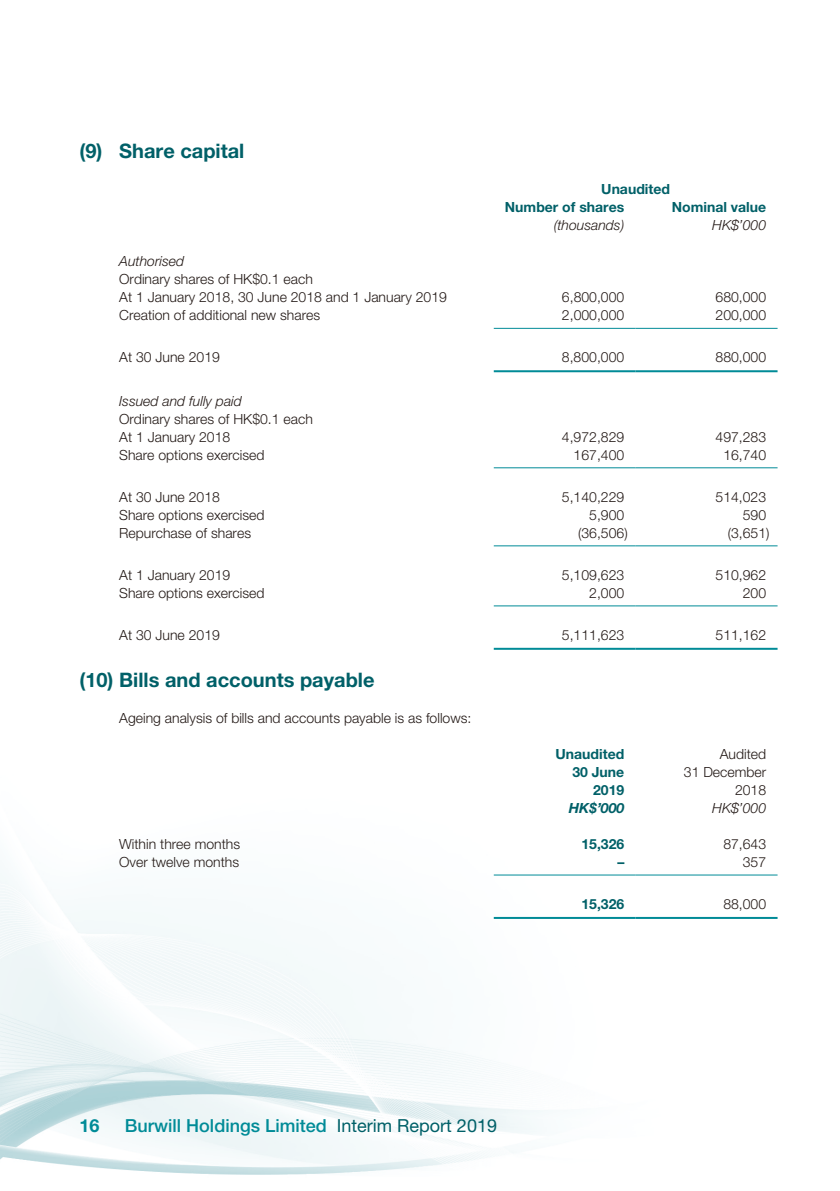
<style>
.page{position:relative;width:840px;height:1191px;background:#fff}
.page>*{position:absolute;margin:0;border:0;box-sizing:border-box;transform-origin:0 0}
.t1{font:700 20px "Helvetica Neue LT Std";color:#006068}
.t2{font:500 18px "Helvetica Neue LT Std";color:#008b97}
.t3{font:700 18px "Helvetica Neue LT Std";color:#008b97}
.t4{font:300 14px/18px "Helvetica Neue LT Std";color:#231916}
.t5{font:700 14px/18px "Helvetica Neue LT Std";color:#006068}
.t6{font:italic 300 14px "Helvetica Neue LT Std";color:#231916}
.t7{font:italic 700 14px "Helvetica Neue LT Std";color:#006068}
.s1{font-weight:400;color:#006068}
</style>
<div class="page">
<img style="left:0;top:327px;width:778px;height:848px">
<hr style="left:493px;top:328px;width:142px;height:1px;background:#008b97">
<hr style="left:635px;top:328px;width:142px;height:1px;background:#008b97">
<hr style="left:493px;top:370px;width:142px;height:2px;background:#008b97">
<hr style="left:635px;top:370px;width:142px;height:2px;background:#008b97">
<hr style="left:493px;top:467px;width:142px;height:1px;background:#008b97">
<hr style="left:635px;top:467px;width:142px;height:1px;background:#008b97">
<hr style="left:493px;top:545px;width:142px;height:1px;background:#008b97">
<hr style="left:635px;top:545px;width:142px;height:1px;background:#008b97">
<hr style="left:493px;top:605px;width:142px;height:1px;background:#008b97">
<hr style="left:635px;top:605px;width:142px;height:1px;background:#008b97">
<hr style="left:493px;top:648px;width:142px;height:2px;background:#008b97">
<hr style="left:635px;top:648px;width:142px;height:2px;background:#008b97">
<hr style="left:493px;top:874px;width:142px;height:1px;background:#008b97">
<hr style="left:635px;top:874px;width:142px;height:1px;background:#008b97">
<hr style="left:493px;top:917px;width:142px;height:2px;background:#008b97">
<hr style="left:635px;top:917px;width:142px;height:2px;background:#008b97">
<h1 class="t1" style="left:79px;top:139px;width:166px">(9) Share capital</h1>
<p class="t6" style="left:119px;top:253px;width:66px">Authorised</p>
<p class="t4" style="left:119px;top:270px;width:329px">Ordinary shares of HK$0.1 each<br>At 1 January 2018, 30 June 2018 and 1 January 2019</p>
<p class="t5" style="left:504px;top:180px;width:166px;text-indent:96px">Unaudited<br>Number of shares</p>
<p class="t5" style="left:671px;top:198px;width:96px">Nominal value</p>
<p class="t6" style="left:553px;top:217px;width:72px">(thousands)</p>
<p class="t6" style="left:711px;top:217px;width:55px">HK$’000</p>
<p class="t4" style="left:561px;top:288px;width:64px">6,800,000</p>
<p class="t4" style="left:715px;top:288px;width:52px">680,000</p>
<p class="t4" style="left:119px;top:306px;width:202px">Creation of additional new shares</p>
<p class="t4" style="left:561px;top:306px;width:64px">2,000,000</p>
<p class="t4" style="left:715px;top:306px;width:52px">200,000</p>
<p class="t4" style="left:119px;top:348px;width:102px">At 30 June 2019</p>
<p class="t4" style="left:561px;top:348px;width:64px">8,800,000</p>
<p class="t4" style="left:715px;top:348px;width:52px">880,000</p>
<p class="t6" style="left:119px;top:392px;width:124px">Issued and fully paid</p>
<p class="t4" style="left:119px;top:409px;width:195px">Ordinary shares of HK$0.1 each<br>At 1 January 2018</p>
<p class="t4" style="left:561px;top:427px;width:64px">4,972,829</p>
<p class="t4" style="left:715px;top:427px;width:52px">497,283</p>
<p class="t4" style="left:119px;top:445px;width:147px">Share options exercised</p>
<p class="t4" style="left:573px;top:445px;width:52px">167,400</p>
<p class="t4" style="left:723px;top:445px;width:44px">16,740</p>
<p class="t4" style="left:119px;top:487px;width:102px">At 30 June 2018</p>
<p class="t4" style="left:561px;top:487px;width:64px">5,140,229</p>
<p class="t4" style="left:715px;top:487px;width:52px">514,023</p>
<p class="t4" style="left:119px;top:505px;width:147px">Share options exercised</p>
<p class="t4" style="left:589px;top:505px;width:37px">5,900</p>
<p class="t4" style="left:742px;top:505px;width:25px">590</p>
<p class="t4" style="left:119px;top:523px;width:133px">Repurchase of shares</p>
<p class="t4" style="left:577px;top:523px;width:51px">(36,506)</p>
<p class="t4" style="left:727px;top:523px;width:43px">(3,651)</p>
<p class="t4" style="left:119px;top:566px;width:113px">At 1 January 2019</p>
<p class="t4" style="left:561px;top:566px;width:64px">5,109,623</p>
<p class="t4" style="left:715px;top:566px;width:52px">510,962</p>
<p class="t4" style="left:119px;top:584px;width:147px">Share options exercised</p>
<p class="t4" style="left:589px;top:584px;width:37px">2,000</p>
<p class="t4" style="left:742px;top:584px;width:25px">200</p>
<p class="t4" style="left:119px;top:626px;width:102px">At 30 June 2019</p>
<p class="t4" style="left:561px;top:626px;width:64px">5,111,623</p>
<p class="t4" style="left:715px;top:626px;width:52px">511,162</p>
<h1 class="t1" style="left:79px;top:667px;width:296px">(10) Bills and accounts payable</h1>
<p class="t4" style="left:119px;top:709px;width:353px">Ageing analysis of bills and accounts payable is as follows:</p>
<p class="t5" style="left:555px;top:745px;width:70px;text-align:right">Unaudited<br>30 June<br>2019</p>
<p class="t4" style="left:683px;top:745px;width:84px;text-align:right">Audited<br>31 December<br>2018</p>
<p class="t7" style="left:568px;top:799px;width:57px">HK$’000</p>
<p class="t6" style="left:711px;top:800px;width:55px">HK$’000</p>
<p class="t4" style="left:119px;top:835px;width:122px">Within three months</p>
<p class="t5" style="left:581px;top:835px;width:44px">15,326</p>
<p class="t4" style="left:723px;top:835px;width:44px">87,643</p>
<p class="t4" style="left:119px;top:853px;width:121px">Over twelve months</p>
<p class="t5" style="left:617px;top:853px;width:8px">–</p>
<p class="t4" style="left:742px;top:853px;width:25px">357</p>
<p class="t5" style="left:581px;top:895px;width:44px">15,326</p>
<p class="t4" style="left:723px;top:895px;width:44px">88,000</p>
<p class="t3" style="left:79px;top:1114px;width:22px">16</p>
<p class="t2" style="left:125px;top:1115px;width:373px">Burwill Holdings Limited <span class="s1">Interim Report 2019</span></p>
</div>
